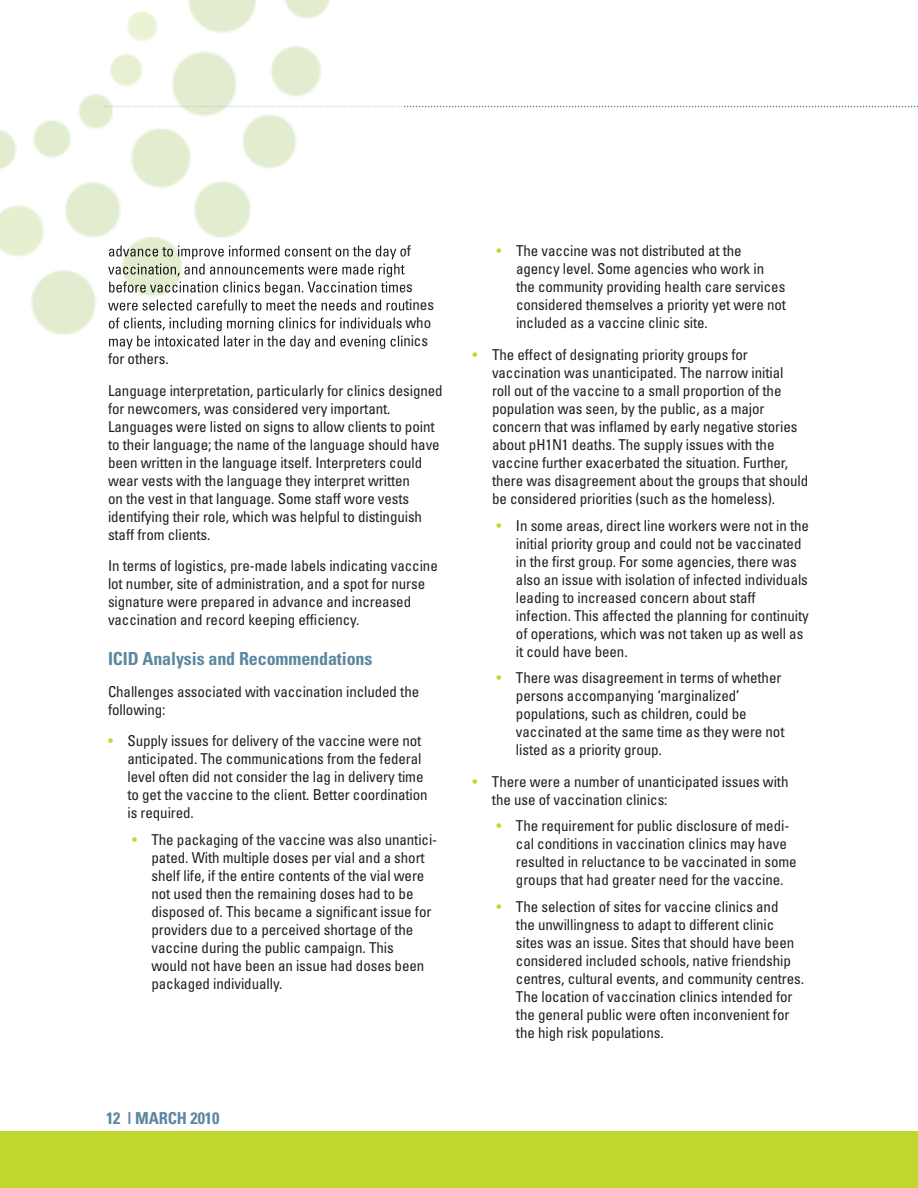
<style>
.page{position:relative;width:918px;height:1188px;background:#fff}
.page>*{position:absolute;margin:0;border:0;box-sizing:border-box;transform-origin:0 0}
.t1{font:700 condensed 18px "Univers";letter-spacing:-.005em;color:#5c87a1}
.t2{font:700 condensed 16.5px "Univers";letter-spacing:-.005em;color:#5c87a1}
.t3{font:condensed 15px/18px "Univers";letter-spacing:-.005em;color:#231f20}
.s1{color:#c1d72f}
</style>
<div class="page">
<div style="left:0;top:1132px;width:918px;height:56px;background:#c1d72f"></div>
<img style="left:0;top:0;width:403px;height:336px">
<img style="left:109px;top:246px;width:295px;height:13px">
<img style="left:108px;top:264px;width:296px;height:13px">
<img style="left:109px;top:282px;width:295px;height:13px">
<img style="left:108px;top:300px;width:296px;height:13px">
<img style="left:109px;top:318px;width:294px;height:13px">
<img style="left:109px;top:336px;width:294px;height:11px">
<svg style="left:104px;top:106px;width:814px;height:1px"></svg>
<p class="t3" style="left:108px;top:343px;width:336px;line-height:31.5px">for others.<br>Language interpretation, particularly for clinics designed</p>
<p class="t3" style="left:108px;top:399px;width:333px">for newcomers, was considered very important.<br>Languages were listed on signs to allow clients to point to their language; the name of the language should have been written in the language itself. Interpreters could wear vests with the language they interpret written<br>on the vest in that language. Some staff wore vests identifying their role, which was helpful to distinguish staff from clients.</p>
<p class="t3" style="left:108px;top:557px;width:331px">In terms of logistics, pre-made labels indicating vaccine lot number, site of administration, and a spot for nurse signature were prepared in advance and increased vaccination and record keeping efficiency.</p>
<p class="t1" style="left:108px;top:648px;width:266px">ICID Analysis and Recommendations</p>
<p class="t3" style="left:108px;top:682px;width:313px">Challenges associated with vaccination included the following:</p>
<p class="t3" style="left:128px;top:731px;width:302px;text-indent:-20px"><span class="s1">•</span> Supply issues for delivery of the vaccine were not anticipated. The communications from the federal level often did not consider the lag in delivery time to get the vaccine to the client. Better coordination is required.</p>
<p class="t3" style="left:152px;top:830px;width:287px;text-indent:-20px"><span class="s1">•</span> The packaging of the vaccine was also unantici&shy;pated. With multiple doses per vial and a short shelf life, if the entire contents of the vial were not used then the remaining doses had to be disposed of. This became a significant issue for providers due to a perceived shortage of the vaccine during the public campaign. This<br>would not have been an issue had doses been packaged individually.</p>
<p class="t2" style="left:106px;top:1108px;width:115px">12 | MARCH 2010</p>
<p class="t3" style="left:516px;top:242px;width:272px;text-indent:-20px"><span class="s1">•</span> The vaccine was not distributed at the agency level. Some agencies who work in the community providing health care services considered themselves a priority yet were not included as a vaccine clinic site.</p>
<p class="t3" style="left:492px;top:345px;width:318px;text-indent:-20px"><span class="s1">•</span> The effect of designating priority groups for vaccination was unanticipated. The narrow initial<br>roll out of the vaccine to a small proportion of the population was seen, by the public, as a major concern that was inflamed by early negative stories about pH1N1 deaths. The supply issues with the vaccine further exacerbated the situation. Further, there was disagreement about the groups that should be considered priorities (such as the homeless).</p>
<p class="t3" style="left:516px;top:516px;width:294px;text-indent:-20px"><span class="s1">•</span> In some areas, direct line workers were not in the initial priority group and could not be vaccinated in the first group. For some agencies, there was also an issue with isolation of infected individuals leading to increased concern about staff infection. This affected the planning for continuity of operations, which was not taken up as well as it could have been.</p>
<p class="t3" style="left:516px;top:668px;width:270px;text-indent:-20px"><span class="s1">•</span> There was disagreement in terms of whether persons accompanying ‘marginalized’ populations, such as children, could be vaccinated at the same time as they were not listed as a priority group.</p>
<p class="t3" style="left:492px;top:772px;width:298px;text-indent:-20px"><span class="s1">•</span> There were a number of unanticipated issues with the use of vaccination clinics:</p>
<p class="t3" style="left:516px;top:817px;width:282px;text-indent:-19px"><span class="s1">•</span> The requirement for public disclosure of medi&shy;cal conditions in vaccination clinics may have resulted in reluctance to be vaccinated in some groups that had greater need for the vaccine.</p>
<p class="t3" style="left:516px;top:897px;width:290px;text-indent:-19px"><span class="s1">•</span> The selection of sites for vaccine clinics and<br>the unwillingness to adapt to different clinic sites was an issue. Sites that should have been considered included schools, native friendship centres, cultural events, and community centres.<br>The location of vaccination clinics intended for the general public were often inconvenient for the high risk populations.</p>
</div>
